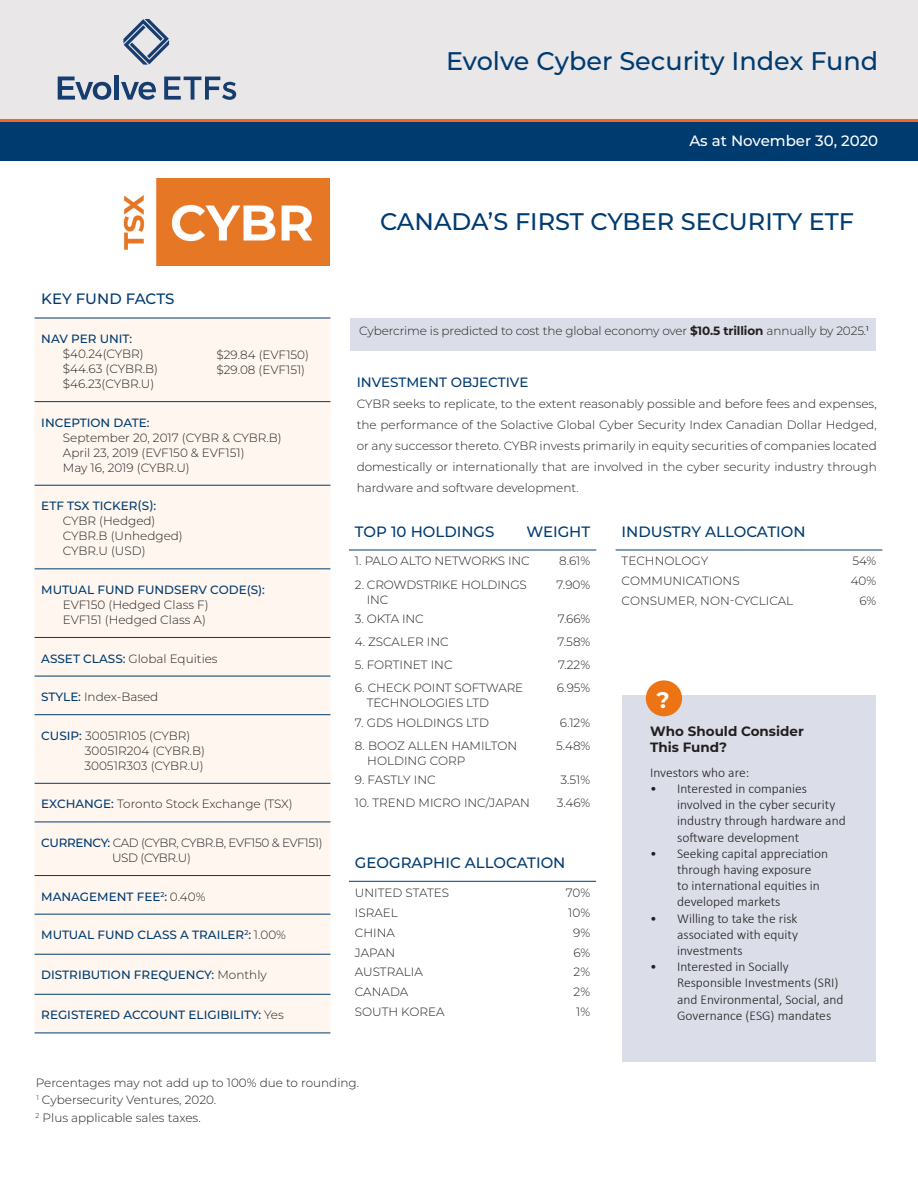
<style>
.page{position:relative;width:918px;height:1188px;background:#fff}
.page>*{position:absolute;margin:0;border:0;box-sizing:border-box;transform-origin:0 0}
.t1{font:500 25.5px "Montserrat";color:#003b70}
.t2{font:500 24px "Montserrat";color:#003b70}
.t3{font:700 22.5px "Montserrat";color:#fff}
.t4{font:500 15px "Montserrat";color:#003b70}
.t5{font:500 15px "Montserrat";color:#fff}
.t6{font:300 13.5px/16.2px "Calibri";color:#231f20}
.t7{font:700 13.5px/16.2px "Montserrat";color:#231f20}
.t8{font:500 13.5px "Montserrat";color:#003b70}
.t9{font:300 12px/21px "Montserrat";color:#231f20}
.t10{font:500 12px "Montserrat";color:#003b70}
.t11{font:300 12px "Montserrat";letter-spacing:-.035em;color:#231f20}
.s1{font-weight:500;color:#003b70}
.s2{font-weight:300;color:#231f20}
.s3{font-weight:700}
</style>
<div class="page">
<div style="left:0;top:0;width:918px;height:119px;background:#e9e7e8"></div>
<div style="left:0;top:120px;width:918px;height:41px;background:#003b70"></div>
<hr style="left:0;top:119px;width:918px;height:3px;background:#ef6a22">
<img style="left:123px;top:178px;width:207px;height:87px">
<svg style="left:123px;top:19px;width:46px;height:46px"></svg>
<svg style="left:58px;top:77px;width:53px;height:23px"></svg>
<hr style="left:115px;top:75px;width:4px;height:25px;background:#173c6e">
<svg style="left:121px;top:82px;width:35px;height:18px"></svg>
<svg style="left:164px;top:77px;width:72px;height:23px"></svg>
<div style="left:35px;top:319px;width:295px;height:714px;background:#fef6ef"></div>
<hr style="left:35px;top:318px;width:295px;height:1px;background:#003b70">
<hr style="left:35px;top:401px;width:295px;height:1px;background:#003b70">
<hr style="left:35px;top:485px;width:295px;height:1px;background:#003b70">
<hr style="left:35px;top:568px;width:295px;height:1px;background:#003b70">
<hr style="left:35px;top:637px;width:295px;height:1px;background:#003b70">
<hr style="left:35px;top:676px;width:295px;height:1px;background:#003b70">
<hr style="left:35px;top:714px;width:295px;height:1px;background:#003b70">
<hr style="left:35px;top:783px;width:295px;height:1px;background:#003b70">
<hr style="left:35px;top:822px;width:295px;height:1px;background:#003b70">
<hr style="left:35px;top:875px;width:295px;height:1px;background:#003b70">
<hr style="left:35px;top:914px;width:295px;height:1px;background:#003b70">
<hr style="left:35px;top:954px;width:295px;height:1px;background:#003b70">
<hr style="left:35px;top:994px;width:295px;height:1px;background:#003b70">
<hr style="left:35px;top:1033px;width:295px;height:1px;background:#003b70">
<div style="left:622px;top:696px;width:254px;height:366px;background:#dbdee9"></div>
<div style="left:646px;top:680px;width:36px;height:36px;background:#ec7415;border-radius:50%"></div>
<hr style="left:349px;top:550px;width:169px;height:1px;background:#003b70">
<svg style="left:518px;top:550px;width:21px;height:1px"></svg>
<hr style="left:539px;top:550px;width:57px;height:1px;background:#003b70">
<hr style="left:349px;top:881px;width:190px;height:1px;background:#003b70">
<hr style="left:539px;top:881px;width:57px;height:1px;background:#003b70">
<hr style="left:616px;top:550px;width:192px;height:1px;background:#003b70">
<hr style="left:808px;top:550px;width:74px;height:1px;background:#003b70">
<div style="left:350px;top:319px;width:526px;height:32px;background:#dbdee9"></div>
<p class="t1" style="left:446px;top:43px;width:434px">Evolve Cyber Security Index Fund</p>
<p class="t5" style="left:689px;top:130px;width:190px">As at November 30, 2020</p>
<p class="t4" style="left:41px;top:289px;width:135px">KEY FUND FACTS</p>
<p class="t10" style="left:41px;top:330px;width:92px">NAV PER UNIT:</p>
<p class="t9" style="left:63px;top:343px;width:82px">$40.24(CYBR)</p>
<p class="t9" style="left:63px;top:358px;width:97px">$44.63 (CYBR.B)</p>
<p class="t9" style="left:63px;top:373px;width:93px">$46.23(CYBR.U)</p>
<p class="t10" style="left:41px;top:414px;width:110px">INCEPTION DATE:</p>
<p class="t9" style="left:63px;top:427px;width:220px">September 20, 2017 (CYBR &amp; CYBR.B)</p>
<p class="t9" style="left:63px;top:442px;width:183px">April 23, 2019 (EVF150 &amp; EVF151)</p>
<p class="t9" style="left:63px;top:457px;width:128px">May 16, 2019 (CYBR.U)</p>
<p class="t10" style="left:41px;top:498px;width:117px">ETF TSX TICKER(S):</p>
<p class="t9" style="left:63px;top:513px;width:121px;line-height:15px">CYBR (Hedged)<br>CYBR.B (Unhedged)</p>
<p class="t9" style="left:63px;top:540px;width:84px">CYBR.U (USD)</p>
<p class="t10" style="left:41px;top:581px;width:225px">MUTUAL FUND FUNDSERV CODE(S):</p>
<p class="t9" style="left:63px;top:594px;width:147px">EVF150 (Hedged Class F)</p>
<p class="t9" style="left:63px;top:609px;width:144px">EVF151 (Hedged Class A)</p>
<p class="t9" style="left:41px;top:647px;width:178px"><span class="s1">ASSET CLASS:</span> Global Equities</p>
<p class="t9" style="left:41px;top:686px;width:119px"><span class="s1">STYLE:</span> Index-Based</p>
<p class="t9" style="left:41px;top:725px;width:150px"><span class="s1">CUSIP:</span> 30051R105 (CYBR)</p>
<p class="t9" style="left:85px;top:740px;width:122px">30051R204 (CYBR.B)</p>
<p class="t9" style="left:84px;top:755px;width:121px">30051R303 (CYBR.U)</p>
<p class="t9" style="left:41px;top:793px;width:253px"><span class="s1">EXCHANGE:</span> Toronto Stock Exchange (TSX)</p>
<p class="t11" style="left:41px;top:835px;width:283px"><span class="s1">CURRENCY:</span> CAD (CYBR, CYBR.B, EVF150 &amp; EVF151)</p>
<p class="t9" style="left:112px;top:847px;width:80px">USD (CYBR.U)</p>
<p class="t10" style="left:41px;top:888px;width:166px">MANAGEMENT FEE<sup>2</sup>: <span class="s2">0.40%</span></p>
<p class="t10" style="left:41px;top:927px;width:246px">MUTUAL FUND CLASS A TRAILER<sup>2</sup>: <span class="s2">1.00%</span></p>
<p class="t10" style="left:41px;top:967px;width:227px">DISTRIBUTION FREQUENCY: <span class="s2">Monthly</span></p>
<p class="t10" style="left:41px;top:1007px;width:244px">REGISTERED ACCOUNT ELIGIBILITY: <span class="s2">Yes</span></p>
<p class="t9" style="left:217px;top:344px;width:94px">$29.84 (EVF150)</p>
<p class="t9" style="left:217px;top:359px;width:90px">$29.08 (EVF151)</p>
<p class="t2" style="left:380px;top:204px;width:476px">CANADA’S FIRST CYBER SECURITY ETF</p>
<p class="t9" style="left:359px;top:320px;width:511px">Cybercrime is predicted to cost the global economy over <span class="s3">$10.5 trillion</span> annually by 2025.<sup>1</sup></p>
<p class="t8" style="left:357px;top:373px;width:173px">INVESTMENT OBJECTIVE</p>
<p class="t9" style="left:357px;top:393px;width:522px;text-align:justify">CYBR seeks to replicate, to the extent reasonably possible and before fees and expenses, the performance of the Solactive Global Cyber Security Index Canadian Dollar Hedged, or any successor thereto. CYBR invests primarily in equity securities of companies located domestically or internationally that are involved in the cyber security industry through hardware and software development.</p>
<p class="t4" style="left:355px;top:521px;width:141px">TOP 10 HOLDINGS</p>
<p class="t4" style="left:526px;top:521px;width:65px">WEIGHT</p>
<p class="t9" style="left:355px;top:550px;width:176px">1. PALO ALTO NETWORKS INC</p>
<p class="t9" style="left:559px;top:550px;width:33px">8.61%</p>
<p class="t9" style="left:355px;top:573px;width:173px">2. CROWDSTRIKE HOLDINGS</p>
<p class="t9" style="left:367px;top:588px;width:23px">INC</p>
<p class="t9" style="left:557px;top:573px;width:35px">7.90%</p>
<p class="t9" style="left:355px;top:608px;width:70px">3. OKTA INC</p>
<p class="t9" style="left:558px;top:608px;width:34px">7.66%</p>
<p class="t9" style="left:355px;top:631px;width:95px">4. ZSCALER INC</p>
<p class="t9" style="left:558px;top:631px;width:34px">7.58%</p>
<p class="t9" style="left:355px;top:654px;width:99px">5. FORTINET INC</p>
<p class="t9" style="left:558px;top:654px;width:34px">7.22%</p>
<p class="t9" style="left:355px;top:677px;width:170px">6. CHECK POINT SOFTWARE</p>
<p class="t9" style="left:367px;top:692px;width:124px">TECHNOLOGIES LTD</p>
<p class="t9" style="left:557px;top:677px;width:35px">6.95%</p>
<p class="t9" style="left:355px;top:711px;width:136px">7. GDS HOLDINGS LTD</p>
<p class="t9" style="left:560px;top:711px;width:32px">6.12%</p>
<p class="t9" style="left:355px;top:735px;width:164px">8. BOOZ ALLEN HAMILTON</p>
<p class="t9" style="left:367px;top:750px;width:100px">HOLDING CORP</p>
<p class="t9" style="left:556px;top:735px;width:36px">5.48%</p>
<p class="t9" style="left:355px;top:769px;width:82px">9. FASTLY INC</p>
<p class="t9" style="left:560px;top:769px;width:31px">3.51%</p>
<p class="t9" style="left:355px;top:792px;width:177px">10. TREND MICRO INC/JAPAN</p>
<p class="t9" style="left:557px;top:792px;width:35px">3.46%</p>
<p class="t4" style="left:355px;top:853px;width:212px">GEOGRAPHIC ALLOCATION</p>
<p class="t9" style="left:355px;top:882px;width:96px">UNITED STATES</p>
<p class="t9" style="left:566px;top:882px;width:26px">70%</p>
<p class="t9" style="left:355px;top:902px;width:44px">ISRAEL</p>
<p class="t9" style="left:568px;top:902px;width:23px">10%</p>
<p class="t9" style="left:355px;top:922px;width:42px">CHINA</p>
<p class="t9" style="left:573px;top:922px;width:19px">9%</p>
<p class="t9" style="left:355px;top:942px;width:42px">JAPAN</p>
<p class="t9" style="left:573px;top:942px;width:18px">6%</p>
<p class="t9" style="left:355px;top:961px;width:69px">AUSTRALIA</p>
<p class="t9" style="left:573px;top:961px;width:18px">2%</p>
<p class="t9" style="left:355px;top:981px;width:55px">CANADA</p>
<p class="t9" style="left:573px;top:981px;width:18px">2%</p>
<p class="t9" style="left:355px;top:1001px;width:91px">SOUTH KOREA</p>
<p class="t9" style="left:576px;top:1001px;width:16px">1%</p>
<p class="t4" style="left:622px;top:521px;width:186px">INDUSTRY ALLOCATION</p>
<p class="t9" style="left:622px;top:550px;width:88px">TECHNOLOGY</p>
<p class="t9" style="left:852px;top:550px;width:25px">54%</p>
<p class="t9" style="left:622px;top:570px;width:120px">COMMUNICATIONS</p>
<p class="t9" style="left:851px;top:570px;width:27px">40%</p>
<p class="t9" style="left:622px;top:590px;width:173px">CONSUMER, NON-CYCLICAL</p>
<p class="t9" style="left:860px;top:590px;width:18px">6%</p>
<p class="t3" style="left:657px;top:684px;width:15px">?</p>
<p class="t7" style="left:650px;top:723px;width:155px">Who Should Consider<br>This Fund?</p>
<p class="t6" style="left:650px;top:764px;width:101px">Investors who are:</p>
<p class="t6" style="left:677px;top:780px;width:170px;text-indent:-27px">• Interested in companies involved in the cyber security industry through hardware and software development</p>
<p class="t6" style="left:677px;top:845px;width:153px;text-indent:-27px">• Seeking capital appreciation through having exposure<br>to international equities in developed markets</p>
<p class="t6" style="left:677px;top:910px;width:122px;text-align:justify;text-indent:-27px">• Willing to take the risk associated with equity investments</p>
<p class="t6" style="left:677px;top:958px;width:168px;text-indent:-27px">• Interested in Socially<br>Responsible Investments (SRI) and Environmental, Social, and<br>Governance (ESG) mandates</p>
<p class="t9" style="left:36px;top:1072px;width:325px">Percentages may not add up to 100% due to rounding.</p>
<p class="t9" style="left:36px;top:1089px;width:181px"><sup>1</sup> Cybersecurity Ventures, 2020.</p>
<p class="t9" style="left:36px;top:1106px;width:167px"><sup>2</sup> Plus applicable sales taxes.</p>
</div>
